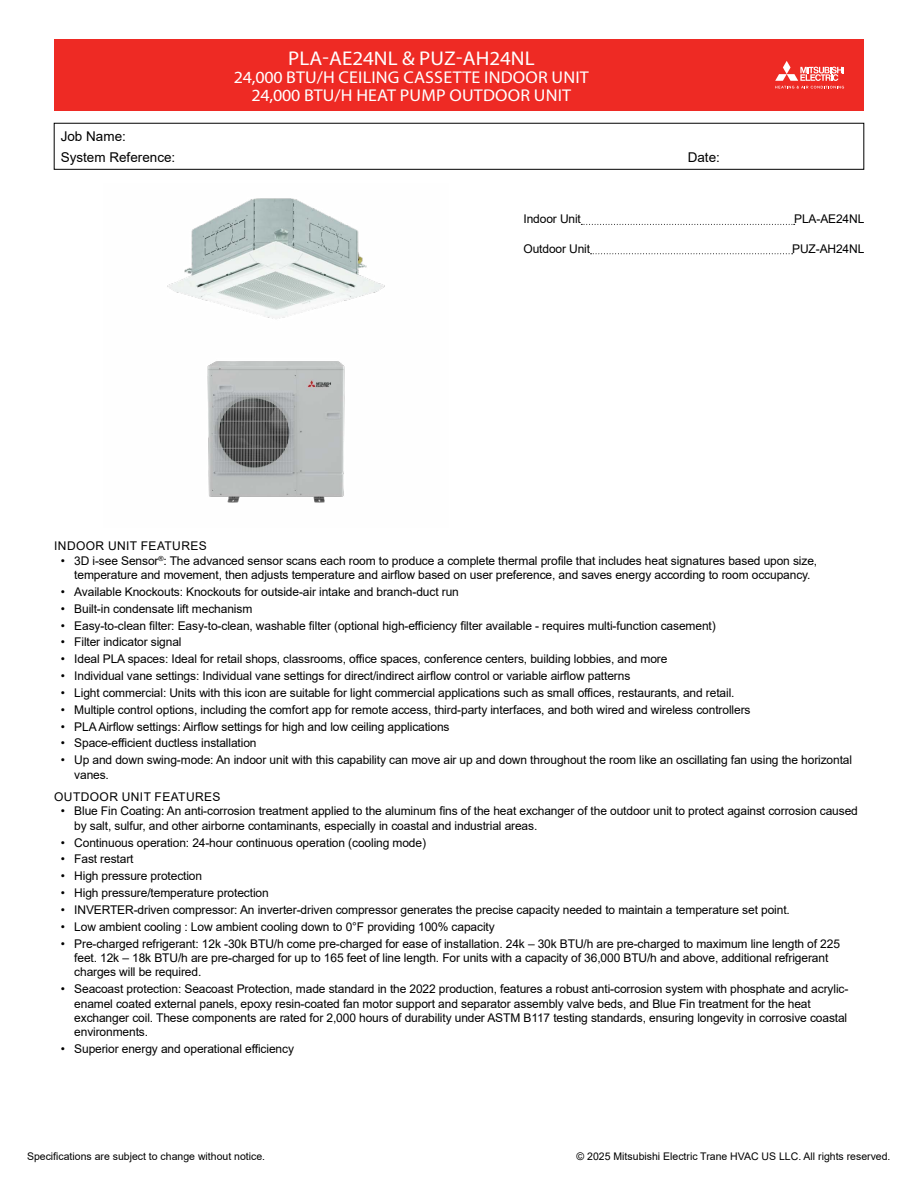
<style>
.page{position:relative;width:918px;height:1188px;background:#fff}
.page>*{position:absolute;margin:0;border:0;box-sizing:border-box;transform-origin:0 0}
.t1{font:19.95px "Myriad Pro";letter-spacing:.01em;color:#fff;scale:1.05 1}
.t2{font:17.1px/18px "Myriad Pro";letter-spacing:.01em;color:#fff;text-align:center;scale:1.05 1}
.t3{font:13.5px/21px "Arial";color:#000}
.t4{font:12px/14.4px "Arial";letter-spacing:-.01em;color:#000}
.t5{font:12px "Arial";letter-spacing:.035em;color:#000}
.t6{font:10.5px "Arial";color:#000}
</style>
<div class="page">
<div style="left:54px;top:39px;width:810px;height:71px;background:#ee2a24"></div>
<svg style="left:775px;top:61px;width:69px;height:28px"></svg>
<svg style="left:581px;top:224px;width:214px;height:1px"></svg>
<svg style="left:591px;top:253px;width:202px;height:1px"></svg>
<img style="left:167px;top:198px;width:218px;height:305px">
<div style="left:54px;top:123px;width:810px;height:47px;border:1px solid #000"></div>
<p class="t3" style="left:61px;top:126px;width:116px">Job Name:<br>System Reference:</p>
<h1 class="t1" style="left:288px;top:46px;width:237px">PLA-AE24NL &amp; PUZ-AH24NL</h1>
<h2 class="t2" style="left:234px;top:68px;width:340px">24,000 BTU/H CEILING CASSETTE INDOOR UNIT<br>24,000 BTU/H HEAT PUMP OUTDOOR UNIT</h2>
<p class="t3" style="left:688px;top:147px;width:34px">Date:</p>
<p class="t4" style="left:524px;top:212px;width:59px">Indoor Unit</p>
<p class="t4" style="left:794px;top:212px;width:72px">PLA-AE24NL</p>
<p class="t4" style="left:524px;top:241px;width:68px">Outdoor Unit</p>
<p class="t4" style="left:792px;top:241px;width:74px">PUZ-AH24NL</p>
<p class="t5" style="left:54px;top:538px;width:154px">INDOOR UNIT FEATURES</p>
<p class="t4" style="left:61px;top:553px;width:758px;text-align:center">• 3D i-see Sensor<sup>®</sup>: The advanced sensor scans each room to produce a complete thermal profile that includes heat signatures based upon size, temperature and movement, then adjusts temperature and airflow based on user preference, and saves energy according to room occupancy.</p>
<p class="t4" style="left:61px;top:584px;width:400px">• Available Knockouts: Knockouts for outside-air intake and branch-duct run</p>
<p class="t4" style="left:61px;top:601px;width:193px">• Built-in condensate lift mechanism</p>
<p class="t4" style="left:61px;top:618px;width:657px">• Easy-to-clean filter: Easy-to-clean, washable filter (optional high-efficiency filter available - requires multi-function casement)</p>
<p class="t4" style="left:61px;top:635px;width:122px">• Filter indicator signal</p>
<p class="t4" style="left:61px;top:652px;width:608px">• Ideal PLA spaces: Ideal for retail shops, classrooms, office spaces, conference centers, building lobbies, and more</p>
<p class="t4" style="left:61px;top:669px;width:571px">• Individual vane settings: Individual vane settings for direct/indirect airflow control or variable airflow patterns</p>
<p class="t4" style="left:61px;top:685px;width:675px">• Light commercial: Units with this icon are suitable for light commercial applications such as small offices, restaurants, and retail.</p>
<p class="t4" style="left:61px;top:702px;width:691px">• Multiple control options, including the comfort app for remote access, third-party interfaces, and both wired and wireless controllers</p>
<p class="t4" style="left:61px;top:719px;width:390px">• PLA Airflow settings: Airflow settings for high and low ceiling applications</p>
<p class="t4" style="left:61px;top:736px;width:197px">• Space-efficient ductless installation</p>
<p class="t4" style="left:74px;top:753px;width:779px;text-indent:-14px">• Up and down swing-mode: An indoor unit with this capability can move air up and down throughout the room like an oscillating fan using the horizontal vanes.</p>
<p class="t5" style="left:54px;top:788px;width:168px">OUTDOOR UNIT FEATURES</p>
<p class="t4" style="left:74px;top:804px;width:785px;text-indent:-14px">• Blue Fin Coating: An anti-corrosion treatment applied to the aluminum fins of the heat exchanger of the outdoor unit to protect against corrosion caused by salt, sulfur, and other airborne contaminants, especially in coastal and industrial areas.</p>
<p class="t4" style="left:61px;top:835px;width:367px">• Continuous operation: 24-hour continuous operation (cooling mode)</p>
<p class="t4" style="left:61px;top:852px;width:74px">• Fast restart</p>
<p class="t4" style="left:61px;top:869px;width:143px">• High pressure protection</p>
<p class="t4" style="left:61px;top:886px;width:210px">• High pressure/temperature protection</p>
<p class="t4" style="left:61px;top:902px;width:731px">• INVERTER-driven compressor: An inverter-driven compressor generates the precise capacity needed to maintain a temperature set point.</p>
<p class="t4" style="left:61px;top:919px;width:436px">• Low ambient cooling : Low ambient cooling down to 0°F providing 100% capacity</p>
<p class="t4" style="left:74px;top:936px;width:767px;text-indent:-14px">• Pre-charged refrigerant: 12k -30k BTU/h come pre-charged for ease of installation. 24k – 30k BTU/h are pre-charged to maximum line length of 225 feet. 12k – 18k BTU/h are pre-charged for up to 165 feet of line length. For units with a capacity of 36,000 BTU/h and above, additional refrigerant charges will be required.</p>
<p class="t4" style="left:74px;top:982px;width:776px;text-indent:-14px">• Seacoast protection: Seacoast Protection, made standard in the 2022 production, features a robust anti-corrosion system with phosphate and acrylic&shy;enamel coated external panels, epoxy resin-coated fan motor support and separator assembly valve beds, and Blue Fin treatment for the heat exchanger coil. These components are rated for 2,000 hours of durability under ASTM B117 testing standards, ensuring longevity in corrosive coastal environments.</p>
<p class="t4" style="left:61px;top:1042px;width:235px">• Superior energy and operational efficiency</p>
<p class="t6" style="left:27px;top:1149px;width:240px">Specifications are subject to change without notice.</p>
<p class="t6" style="left:577px;top:1149px;width:315px">© 2025 Mitsubishi Electric Trane HVAC US LLC. All rights reserved.</p>
</div>
